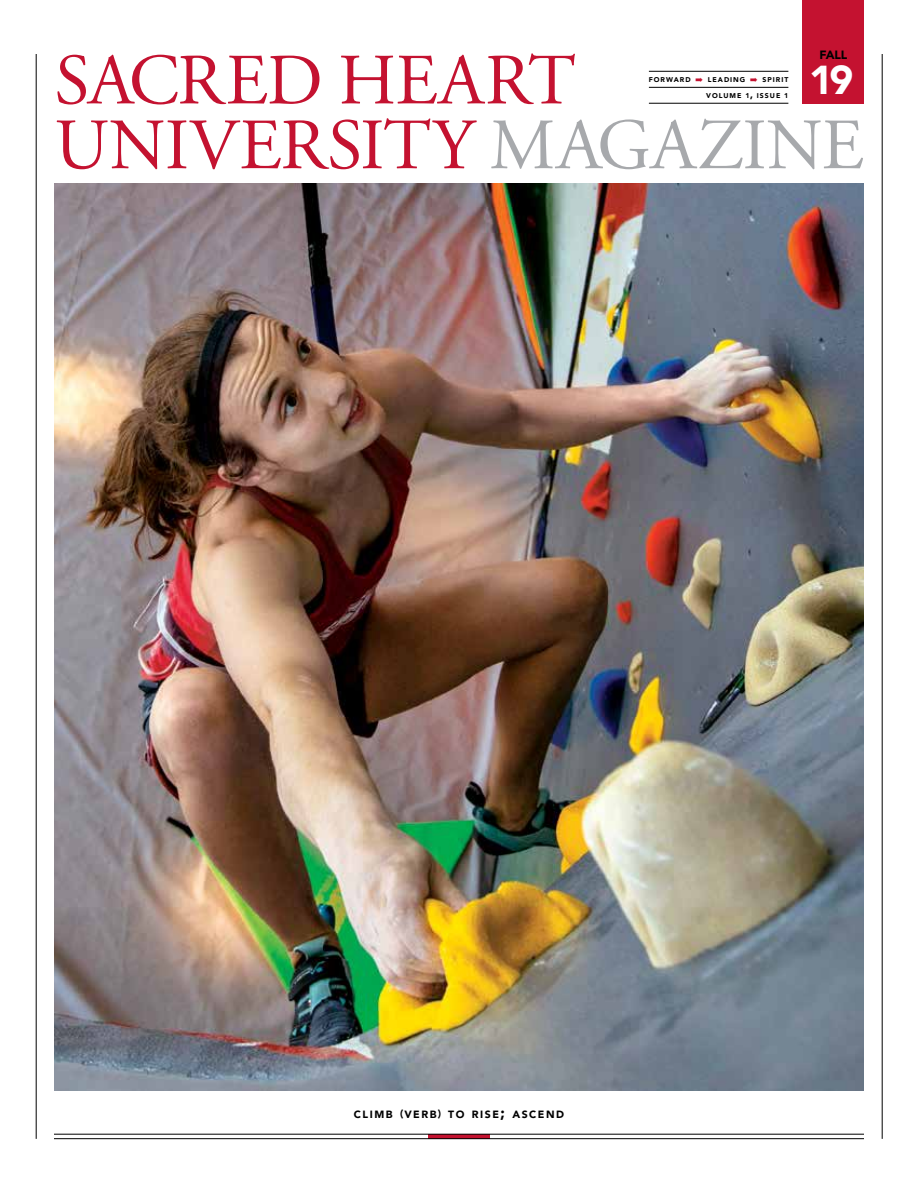
<style>
.page{position:relative;width:918px;height:1188px;background:#fff}
.page>*{position:absolute;margin:0;border:0;box-sizing:border-box;transform-origin:0 0}
.t1{font:72px/64.8px "Adobe Garamond Pro";letter-spacing:-.01em;color:#c41230}
.t2{font:900 40.2px "Avenir";color:#fff}
.t3{font:900 12px "Avenir";color:#000}
.t4{font:900 10.5px "Avenir";letter-spacing:.145em;color:#000}
.t5{font:900 6.9px "Avenir";letter-spacing:.145em;color:#000}
.s1{color:#a7a9ac}
.s2{color:#c41230}
.s3{font-size:9.9px}
.s4{font-size:15px}
</style>
<div class="page">
<img style="left:54px;top:184px;width:810px;height:907px">
<div style="left:428px;top:1134px;width:62px;height:5px;background:#c41230"></div>
<hr style="left:54px;top:1134px;width:810px;height:1px;background:#000">
<hr style="left:54px;top:1138px;width:810px;height:1px;background:#000">
<hr style="left:36px;top:54px;width:1px;height:1085px;background:#000">
<hr style="left:882px;top:54px;width:1px;height:1085px;background:#000">
<div style="left:803px;top:0;width:61px;height:104px;background:#c41230"></div>
<hr style="left:649px;top:87px;width:139px;height:1px;background:#000">
<hr style="left:649px;top:71px;width:139px;height:1px;background:#000">
<hr style="left:649px;top:103px;width:139px;height:1px;background:#000">
<h3 class="t3" style="left:819px;top:45px;width:29px">FALL</h3>
<h1 class="t1" style="left:55px;top:51px;width:811px">SACRED HEART<br>UNIVERSITY <span class="s1">MAGAZINE</span></h1>
<h2 class="t2" style="left:809px;top:46px;width:46px">19</h2>
<p class="t5" style="left:649px;top:74px;width:141px">FORWARD <span class="s2">➡</span> LEADING <span class="s2">➡</span> SPIRIT</p>
<p class="t5" style="left:706px;top:90px;width:84px">VOLUME 1<span class="s3">,</span> ISSUE 1</p>
<h3 class="t4" style="left:354px;top:1105px;width:212px">CLIMB (VERB) TO RISE<span class="s4">;</span> ASCEND</h3>
</div>
